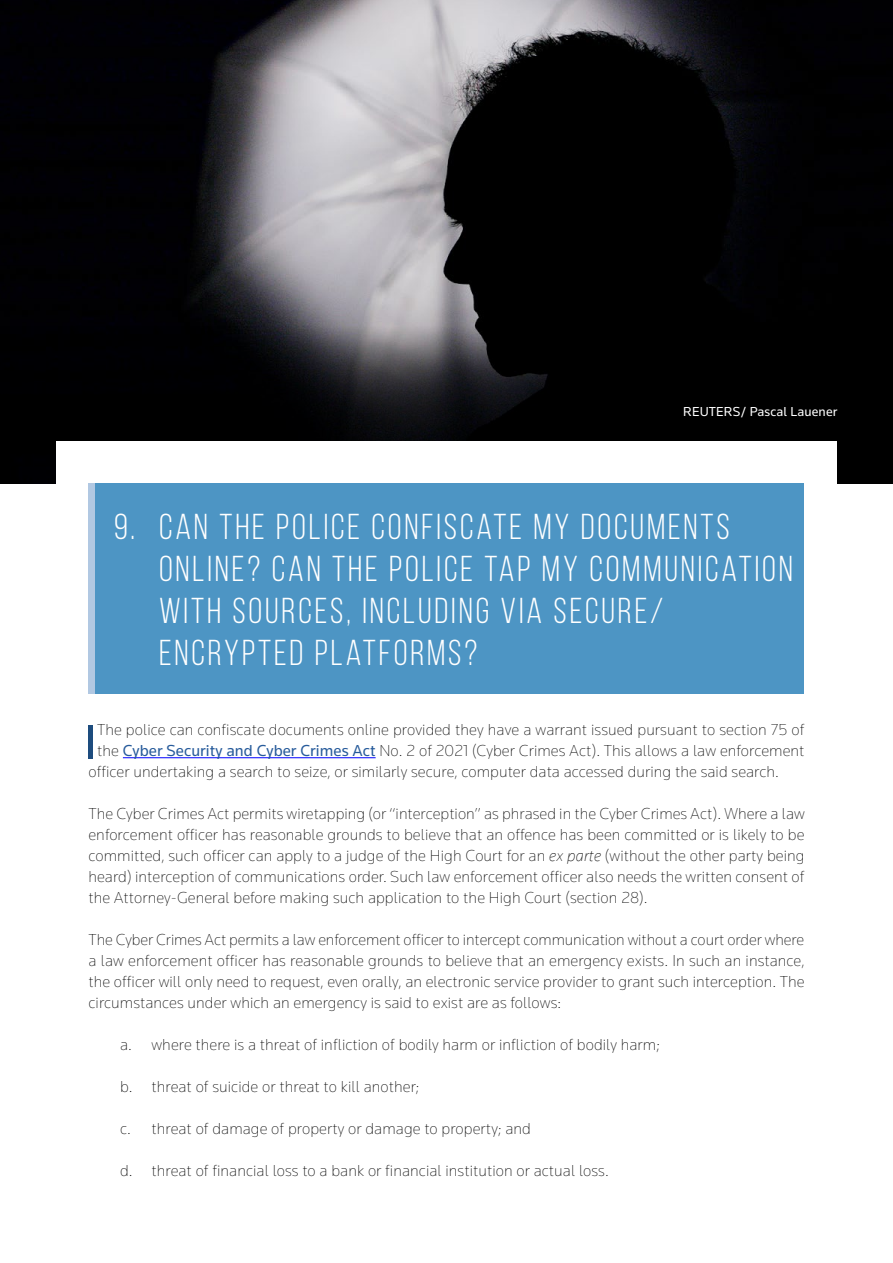
<style>
.page{position:relative;width:893px;height:1263px;background:#fff}
.page>*{position:absolute;margin:0;border:0;box-sizing:border-box;transform-origin:0 0}
.t1{font:36px/42px "Bebas Neue";letter-spacing:.08em;color:#fff}
.t2{font:200 16.5px/21px "Knowledge";letter-spacing:.005em;color:#000;text-align:justify}
.t3{font:13.5px "Knowledge";letter-spacing:.01em;color:#fff}
.s1{font-weight:400;color:#275b9b}
.s2{font-style:italic}
</style>
<div class="page">
<img style="left:0;top:0;width:893px;height:326px">
<svg style="left:0;top:326px;width:893px;height:157px;background:#0a0a0b"></svg>
<div style="left:56px;top:441px;width:781px;height:126px;background:#fff"></div>
<hr style="left:123px;top:757px;width:253px;height:1px;background:#00f">
<div style="left:88px;top:725px;width:5px;height:33px;background:#1d4c7e"></div>
<div style="left:88px;top:483px;width:716px;height:210px;background:#4d95c4"></div>
<div style="left:88px;top:483px;width:6px;height:210px;background:#b1c8e2"></div>
<p class="t3" style="left:683px;top:403px;width:156px">REUTERS/ Pascal Lauener</p>
<h1 class="t1" style="left:159px;top:505px;width:635px;text-indent:-45px">9. CAN THE POLICE CONFISCATE MY DOCUMENTS ONLINE? CAN THE POLICE TAP MY COMMUNICATION WITH SOURCES, INCLUDING VIA SECURE/ ENCRYPTED PLATFORMS?</h1>
<p class="t2" style="left:97px;top:719px;width:709px">The police can confiscate documents online provided they have a warrant issued pursuant to section 75 of</p>
<p class="t2" style="left:97px;top:740px;width:709px">the <span class="s1">Cyber Security and Cyber Crimes Act</span> No. 2 of 2021 (Cyber Crimes Act). This allows a law enforcement</p>
<p class="t2" style="left:88px;top:761px;width:692px">officer undertaking a search to seize, or similarly secure, computer data accessed during the said search.</p>
<p class="t2" style="left:88px;top:803px;width:718px">The Cyber Crimes Act permits wiretapping (or “interception” as phrased in the Cyber Crimes Act). Where a law enforcement officer has reasonable grounds to believe that an offence has been committed or is likely to be committed, such officer can apply to a judge of the High Court for an <span class="s2">ex parte</span> (without the other party being heard) interception of communications order. Such law enforcement officer also needs the written consent of the Attorney-General before making such application to the High Court (section 28).</p>
<p class="t2" style="left:88px;top:929px;width:717px">The Cyber Crimes Act permits a law enforcement officer to intercept communication without a court order where a law enforcement officer has reasonable grounds to believe that an emergency exists. In such an instance, the officer will only need to request, even orally, an electronic service provider to grant such interception. The circumstances under which an emergency is said to exist are as follows:</p>
<p class="t2" style="left:120px;top:1034px;width:542px">a. where there is a threat of infliction of bodily harm or infliction of bodily harm;</p>
<p class="t2" style="left:120px;top:1076px;width:301px">b. threat of suicide or threat to kill another;</p>
<p class="t2" style="left:120px;top:1118px;width:412px">c. threat of damage of property or damage to property; and</p>
<p class="t2" style="left:120px;top:1160px;width:490px">d. threat of financial loss to a bank or financial institution or actual loss.</p>
</div>
